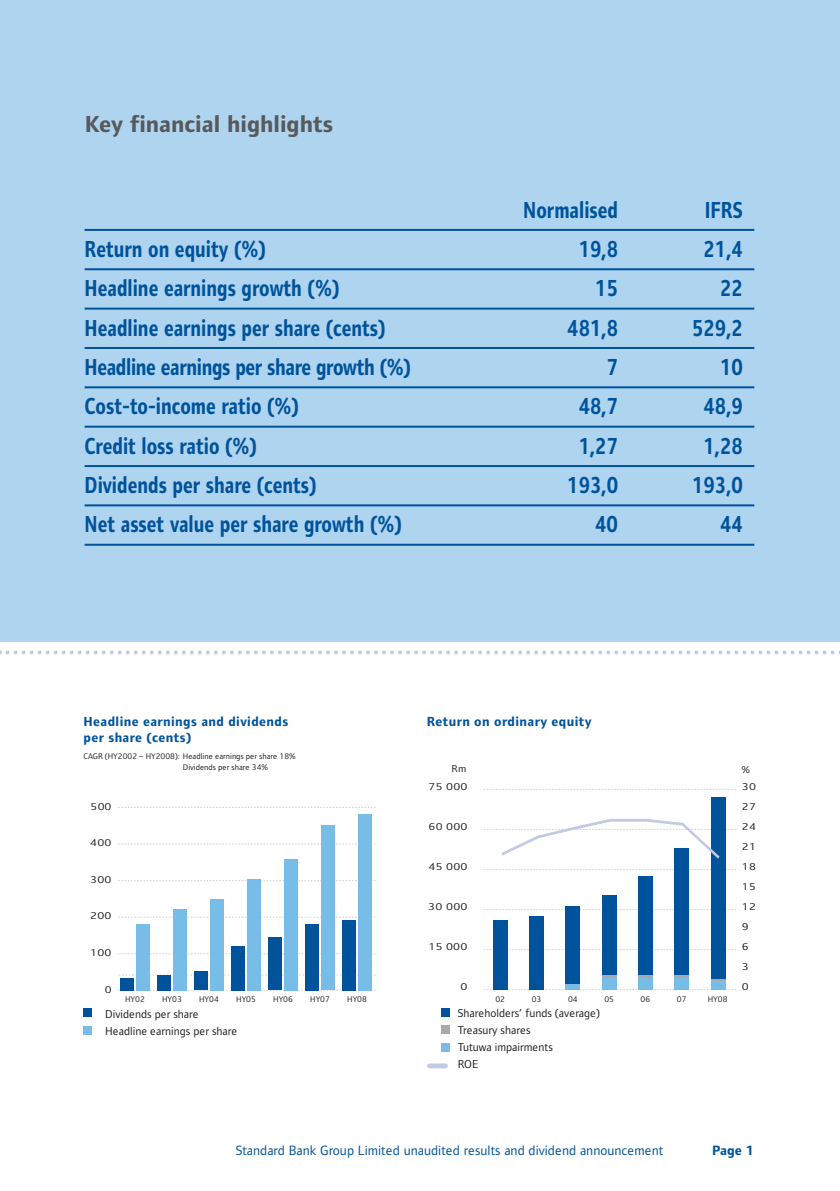
<style>
.page{position:relative;width:840px;height:1191px;background:#fff}
.page>*{position:absolute;margin:0;border:0;box-sizing:border-box;transform-origin:0 0}
.t1{font:700 24px "Standard Bank";color:#00539b;scale:.8 1}
.t2{font:700 24px "Standard Bank";letter-spacing:-.02em;color:#00539b;scale:.8 1}
.t3{font:700 24px "Standard Bank";color:#58595b}
.t4{font:14px "Standard Bank";color:#00539b}
.t5{font:700 14px "Standard Bank";color:#00539b}
.t6{font:700 13.6px/15.2px "Standard Bank";letter-spacing:.03em;color:#00539b}
.t7{font:11.8px/17px "Standard Bank";color:#231f20}
.t8{font:10.2px "Standard Bank";letter-spacing:.03em;color:#231f20;scale:1.2 1}
.t9{font:10.2px "Standard Bank";letter-spacing:.03em;color:#231f20;scale:1.1 1}
.t10{font:8.4px/10.2px "Standard Bank";color:#231f20}
</style>
<div class="page">
<div style="left:0;top:0;width:839px;height:641px;background:#aed4f0"></div>
<hr style="left:85px;top:229px;width:668px;height:2px;background:#00539b">
<hr style="left:85px;top:268px;width:668px;height:2px;background:#00539b">
<hr style="left:85px;top:308px;width:668px;height:2px;background:#00539b">
<hr style="left:85px;top:347px;width:668px;height:2px;background:#00539b">
<hr style="left:85px;top:386px;width:668px;height:2px;background:#00539b">
<hr style="left:85px;top:426px;width:668px;height:2px;background:#00539b">
<hr style="left:85px;top:465px;width:668px;height:2px;background:#00539b">
<hr style="left:85px;top:504px;width:668px;height:2px;background:#00539b">
<hr style="left:85px;top:544px;width:668px;height:2px;background:#00539b">
<svg style="left:119px;top:974px;width:256px;height:1px"></svg>
<div style="left:83px;top:1026px;width:9px;height:8px;background:#78bde8"></div>
<div style="left:83px;top:1008px;width:9px;height:9px;background:#00539b"></div>
<svg style="left:118px;top:990px;width:257px;height:1px"></svg>
<svg style="left:118px;top:953px;width:257px;height:1px"></svg>
<svg style="left:118px;top:916px;width:257px;height:1px"></svg>
<svg style="left:118px;top:880px;width:257px;height:1px"></svg>
<svg style="left:118px;top:843px;width:257px;height:1px"></svg>
<svg style="left:118px;top:807px;width:257px;height:1px"></svg>
<div style="left:136px;top:924px;width:14px;height:66px;background:#78bde8"></div>
<div style="left:173px;top:909px;width:14px;height:81px;background:#78bde8"></div>
<div style="left:210px;top:899px;width:14px;height:91px;background:#78bde8"></div>
<div style="left:247px;top:878px;width:14px;height:112px;background:#78bde8"></div>
<div style="left:284px;top:859px;width:14px;height:131px;background:#78bde8"></div>
<div style="left:321px;top:825px;width:14px;height:165px;background:#78bde8"></div>
<div style="left:358px;top:814px;width:13px;height:176px;background:#78bde8"></div>
<div style="left:120px;top:978px;width:14px;height:12px;background:#00539b"></div>
<div style="left:157px;top:975px;width:14px;height:15px;background:#00539b"></div>
<div style="left:194px;top:971px;width:14px;height:19px;background:#00539b"></div>
<div style="left:231px;top:945px;width:14px;height:45px;background:#00539b"></div>
<div style="left:268px;top:937px;width:14px;height:53px;background:#00539b"></div>
<div style="left:305px;top:924px;width:14px;height:66px;background:#00539b"></div>
<div style="left:342px;top:919px;width:14px;height:71px;background:#00539b"></div>
<svg style="left:484px;top:989px;width:251px;height:1px"></svg>
<svg style="left:484px;top:949px;width:251px;height:1px"></svg>
<svg style="left:484px;top:909px;width:251px;height:1px"></svg>
<svg style="left:484px;top:869px;width:251px;height:1px"></svg>
<svg style="left:484px;top:789px;width:251px;height:1px"></svg>
<div style="left:492px;top:920px;width:15px;height:69px;background:#00539b"></div>
<div style="left:529px;top:916px;width:14px;height:73px;background:#00539b"></div>
<div style="left:565px;top:907px;width:14px;height:77px;background:#00539b"></div>
<div style="left:601px;top:894px;width:15px;height:81px;background:#00539b"></div>
<div style="left:637px;top:876px;width:15px;height:99px;background:#00539b"></div>
<div style="left:674px;top:848px;width:14px;height:127px;background:#00539b"></div>
<div style="left:710px;top:797px;width:14px;height:181px;background:#00539b"></div>
<hr style="left:601px;top:975px;width:15px;height:3px;background:#a7a9ac">
<hr style="left:637px;top:975px;width:15px;height:3px;background:#a7a9ac">
<hr style="left:674px;top:975px;width:14px;height:3px;background:#a7a9ac">
<hr style="left:710px;top:978px;width:14px;height:3px;background:#a7a9ac">
<div style="left:565px;top:984px;width:14px;height:5px;background:#78bde8"></div>
<div style="left:601px;top:978px;width:15px;height:11px;background:#78bde8"></div>
<div style="left:637px;top:978px;width:15px;height:11px;background:#78bde8"></div>
<div style="left:674px;top:978px;width:14px;height:11px;background:#78bde8"></div>
<div style="left:710px;top:981px;width:14px;height:8px;background:#78bde8"></div>
<svg style="left:484px;top:817px;width:251px;height:44px"></svg>
<div style="left:429px;top:1063px;width:16px;height:5px;background:#c1c9e3"></div>
<div style="left:440px;top:1008px;width:9px;height:9px;background:#00539b"></div>
<div style="left:440px;top:1025px;width:9px;height:9px;background:#a7a9ac"></div>
<div style="left:440px;top:1043px;width:9px;height:8px;background:#78bde8"></div>
<svg style="left:0;top:650px;width:839px;height:4px"></svg>
<p class="t3" style="left:85px;top:115px;width:250px">Key financial highlights</p>
<p class="t1" style="left:523px;top:201px;width:120px">Normalised</p>
<p class="t1" style="left:704px;top:201px;width:49px">IFRS</p>
<p class="t1" style="left:85px;top:240px;width:228px">Return on equity (%)</p>
<p class="t1" style="left:578px;top:240px;width:51px">19,8</p>
<p class="t1" style="left:703px;top:240px;width:51px">21,4</p>
<p class="t1" style="left:85px;top:279px;width:320px">Headline earnings growth (%)</p>
<p class="t1" style="left:595px;top:279px;width:30px">15</p>
<p class="t1" style="left:719px;top:279px;width:30px">22</p>
<p class="t1" style="left:85px;top:319px;width:377px">Headline earnings per share (cents)</p>
<p class="t1" style="left:567px;top:319px;width:65px">481,8</p>
<p class="t1" style="left:691px;top:319px;width:65px">529,2</p>
<p class="t2" style="left:85px;top:358px;width:409px">Headline earnings per share growth (%)</p>
<p class="t1" style="left:606px;top:358px;width:16px">7</p>
<p class="t1" style="left:719px;top:358px;width:30px">10</p>
<p class="t1" style="left:85px;top:397px;width:269px">Cost-to-income ratio (%)</p>
<p class="t1" style="left:578px;top:397px;width:51px">48,7</p>
<p class="t1" style="left:703px;top:397px;width:51px">48,9</p>
<p class="t1" style="left:85px;top:437px;width:217px">Credit loss ratio (%)</p>
<p class="t1" style="left:578px;top:437px;width:51px">1,27</p>
<p class="t1" style="left:703px;top:437px;width:51px">1,28</p>
<p class="t1" style="left:85px;top:476px;width:291px">Dividends per share (cents)</p>
<p class="t1" style="left:567px;top:476px;width:65px">193,0</p>
<p class="t1" style="left:691px;top:476px;width:65px">193,0</p>
<p class="t1" style="left:85px;top:515px;width:398px">Net asset value per share growth (%)</p>
<p class="t1" style="left:595px;top:515px;width:30px">40</p>
<p class="t1" style="left:719px;top:515px;width:30px">44</p>
<p class="t6" style="left:83px;top:715px;width:206px">Headline earnings and dividends per share (cents)</p>
<p class="t6" style="left:426px;top:715px;width:166px">Return on ordinary equity</p>
<p class="t10" style="left:183px;top:752px;width:114px;text-indent:-99px">CAGR (HY2002 – HY2008): Headline earnings per share 18%<br>Dividends per share 34%</p>
<p class="t9" style="left:451px;top:765px;width:15px">Rm</p>
<p class="t9" style="left:741px;top:765px;width:9px">%</p>
<p class="t8" style="left:428px;top:783px;width:34px">75 000</p>
<p class="t8" style="left:741px;top:783px;width:13px">30</p>
<p class="t8" style="left:90px;top:802px;width:19px">500</p>
<p class="t8" style="left:741px;top:803px;width:13px">27</p>
<p class="t8" style="left:428px;top:823px;width:34px">60 000</p>
<p class="t8" style="left:741px;top:823px;width:13px">24</p>
<p class="t8" style="left:90px;top:839px;width:19px">400</p>
<p class="t8" style="left:741px;top:843px;width:13px">21</p>
<p class="t8" style="left:428px;top:863px;width:34px">45 000</p>
<p class="t8" style="left:741px;top:863px;width:13px">18</p>
<p class="t8" style="left:90px;top:875px;width:19px">300</p>
<p class="t8" style="left:741px;top:883px;width:13px">15</p>
<p class="t8" style="left:428px;top:903px;width:34px">30 000</p>
<p class="t8" style="left:741px;top:903px;width:13px">12</p>
<p class="t8" style="left:90px;top:912px;width:19px">200</p>
<p class="t8" style="left:741px;top:923px;width:7px">9</p>
<p class="t8" style="left:90px;top:949px;width:19px">100</p>
<p class="t8" style="left:428px;top:943px;width:34px">15 000</p>
<p class="t8" style="left:741px;top:943px;width:7px">6</p>
<p class="t8" style="left:741px;top:963px;width:7px">3</p>
<p class="t8" style="left:105px;top:985px;width:7px">0</p>
<p class="t8" style="left:460px;top:983px;width:7px">0</p>
<p class="t8" style="left:741px;top:983px;width:7px">0</p>
<p class="t10" style="left:125px;top:995px;width:21px">HY02</p>
<p class="t10" style="left:162px;top:995px;width:21px">HY03</p>
<p class="t10" style="left:199px;top:995px;width:21px">HY04</p>
<p class="t10" style="left:236px;top:995px;width:21px">HY05</p>
<p class="t10" style="left:273px;top:995px;width:21px">HY06</p>
<p class="t10" style="left:310px;top:995px;width:21px">HY07</p>
<p class="t10" style="left:347px;top:995px;width:21px">HY08</p>
<p class="t10" style="left:495px;top:995px;width:11px">02</p>
<p class="t10" style="left:531px;top:995px;width:11px">03</p>
<p class="t10" style="left:567px;top:995px;width:11px">04</p>
<p class="t10" style="left:604px;top:995px;width:11px">05</p>
<p class="t10" style="left:640px;top:995px;width:11px">06</p>
<p class="t10" style="left:676px;top:995px;width:11px">07</p>
<p class="t10" style="left:707px;top:995px;width:21px">HY08</p>
<p class="t7" style="left:105px;top:1006px;width:134px">Dividends per share<br>Headline earnings per share</p>
<p class="t7" style="left:457px;top:1005px;width:144px">Shareholders’ funds (average)<br>Treasury shares<br>Tutuwa impairments<br>ROE</p>
<p class="t4" style="left:235px;top:1145px;width:429px">Standard Bank Group Limited unaudited results and dividend announcement</p>
<p class="t5" style="left:711px;top:1145px;width:44px">Page 1</p>
</div>
